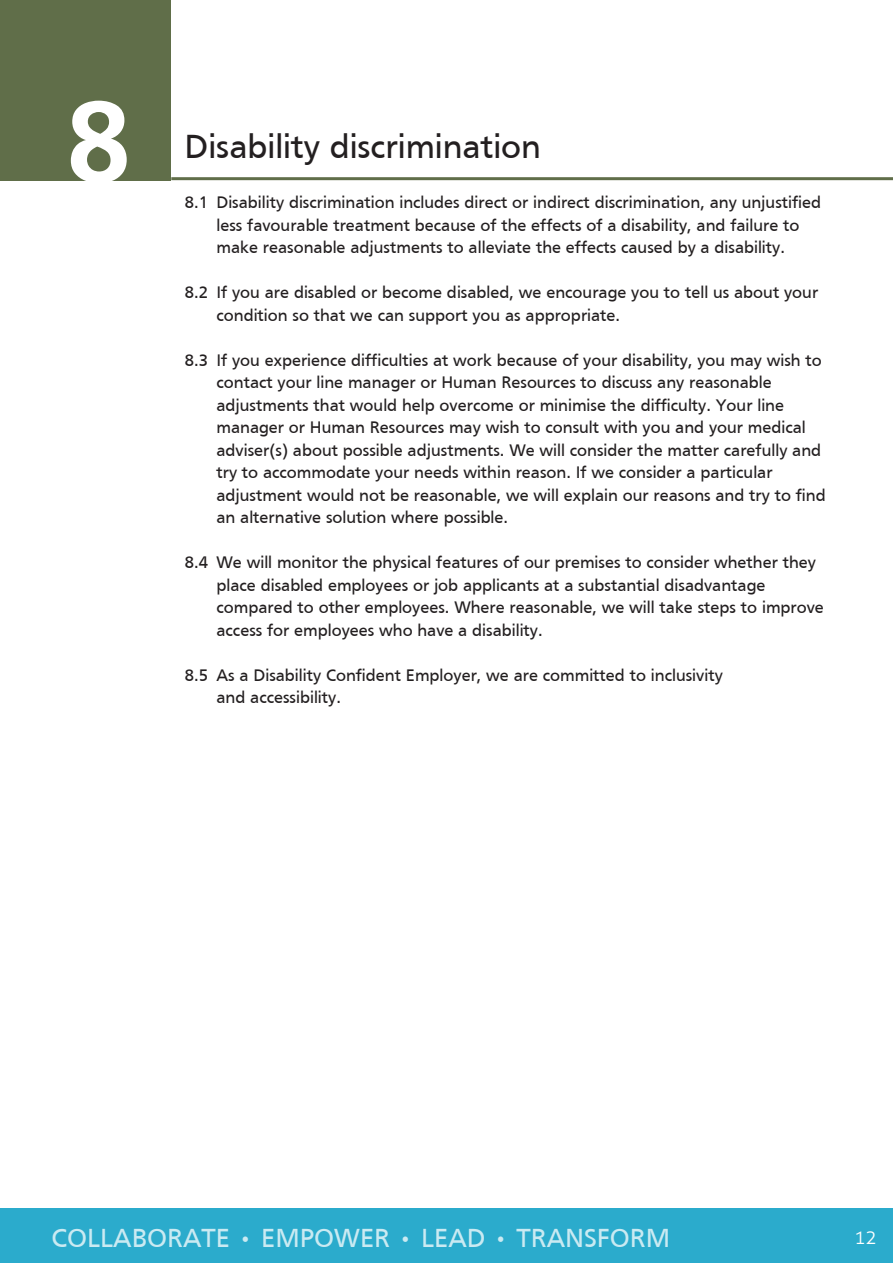
<style>
.page{position:relative;width:893px;height:1263px;background:#fff}
.page>*{position:absolute;margin:0;border:0;box-sizing:border-box;transform-origin:0 0}
.t1{font:700 119.85px "Frutiger";color:#fff}
.Headings{font:34.5px "Frutiger";color:#231f20}
.t2{font:27px "Frutiger";color:#caeaf2}
.t3{font:300 19.5px "Aller";color:#fff}
.t4{font:17.25px/22.5px "Frutiger";color:#231f20}
</style>
<div class="page">
<hr style="left:171px;top:177px;width:722px;height:3px;background:#606e49">
<div style="left:0;top:0;width:170px;height:180px;background:#606e49"></div>
<div style="left:0;top:1209px;width:893px;height:54px;background:#2babcc"></div>
<p class="t1" style="left:67px;top:73px;width:66px">8</p>
<p class="Headings" style="left:185px;top:127px;width:358px">Disability discrimination</p>
<p class="t4" style="left:185px;top:191px;width:638px;text-align:center">8.1 Disability discrimination includes direct or indirect discrimination, any unjustified less favourable treatment because of the effects of a disability, and failure to<br>make reasonable adjustments to alleviate the effects caused by a disability.</p>
<p class="t4" style="left:216px;top:281px;width:603px;text-indent:-31px">8.2 If you are disabled or become disabled, we encourage you to tell us about your condition so that we can support you as appropriate.</p>
<p class="t4" style="left:216px;top:348px;width:611px;text-indent:-31px">8.3 If you experience difficulties at work because of your disability, you may wish to contact your line manager or Human Resources to discuss any reasonable adjustments that would help overcome or minimise the difficulty. Your line manager or Human Resources may wish to consult with you and your medical adviser(s) about possible adjustments. We will consider the matter carefully and try to accommodate your needs within reason. If we consider a particular adjustment would not be reasonable, we will explain our reasons and try to find an alternative solution where possible.</p>
<p class="t4" style="left:216px;top:551px;width:609px;text-indent:-31px">8.4 We will monitor the physical features of our premises to consider whether they place disabled employees or job applicants at a substantial disadvantage compared to other employees. Where reasonable, we will take steps to improve access for employees who have a disability.</p>
<p class="t4" style="left:216px;top:663px;width:508px;text-indent:-31px">8.5 As a Disability Confident Employer, we are committed to inclusivity and accessibility.</p>
<p class="t2" style="left:52px;top:1222px;width:620px">COLLABORATE • EMPOWER • LEAD • TRANSFORM</p>
<p class="t3" style="left:854px;top:1225px;width:25px">12</p>
</div>
